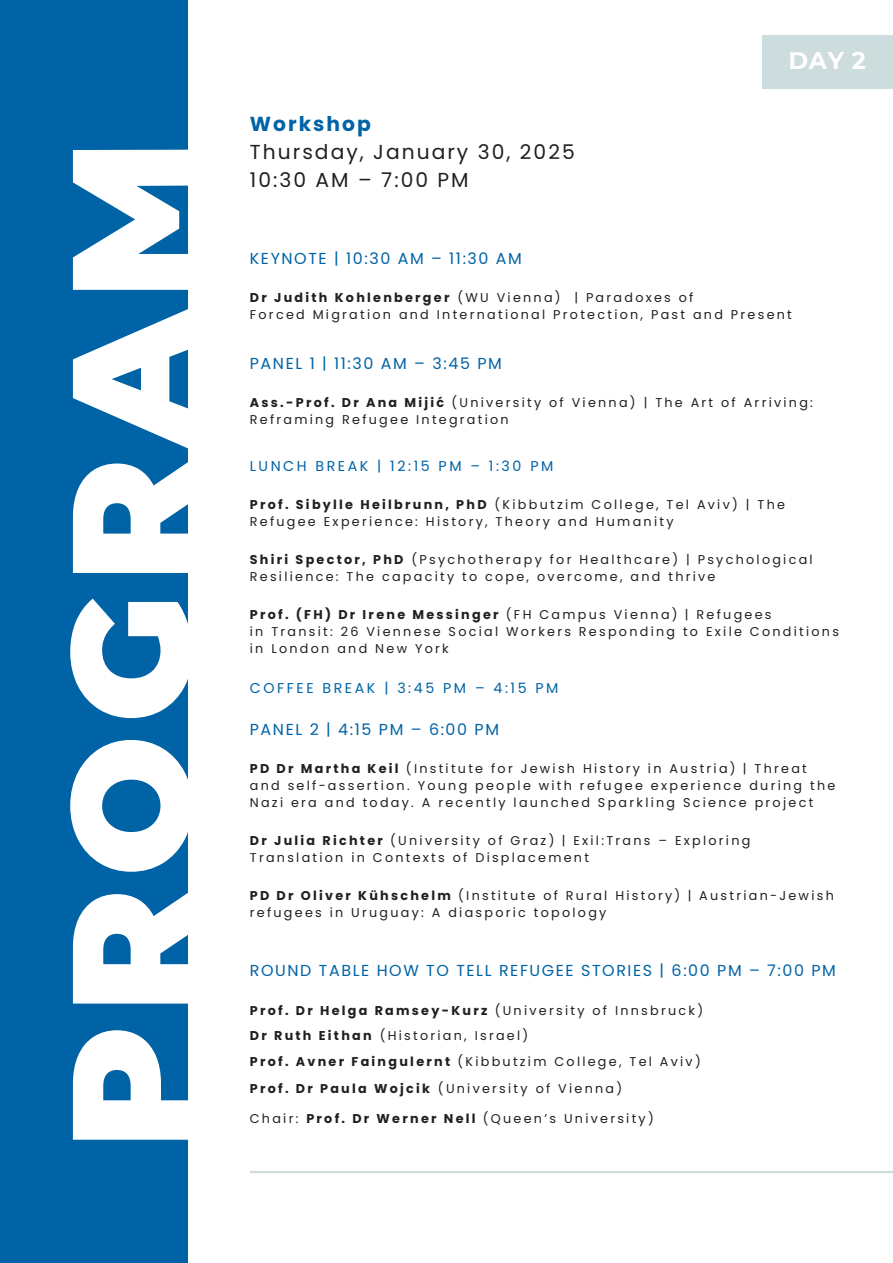
<style>
.page{position:relative;width:893px;height:1263px;background:#fff}
.page>*{position:absolute;margin:0;border:0;box-sizing:border-box;transform-origin:0 0}
.t1{font:900 166.8px "Montserrat";letter-spacing:.075em;color:#fff}
.t2{font:700 24px "Montserrat";color:#fff}
.t3{font:20.25px/28px "Poppins";letter-spacing:.1em;color:#202020}
.t4{font:15.9px "Poppins";letter-spacing:.1em;color:#0063a6}
.t5{font:14.25px "Poppins";letter-spacing:.18em;color:#0063a6}
.t6{font:12.75px "Poppins";letter-spacing:.18em;color:#202020}
.t7{font:700 12.75px "Poppins";letter-spacing:.18em;color:#202020}
.s1{font-weight:700;color:#0063a6}
.s2{font-weight:700}
.s3{font-weight:400}
</style>
<div class="page">
<div style="left:0;top:0;width:188px;height:1263px;background:#0063a6"></div>
<div style="left:762px;top:36px;width:131px;height:53px;background:#cddcdc"></div>
<hr style="left:250px;top:1171px;width:643px;height:2px;background:#cddcdc">
<h2 class="t1" style="left:28px;top:1149px;width:1010px;rotate:-90deg">PROGRAM</h2>
<p class="t3" style="left:250px;top:110px;width:326px"><span class="s1">Workshop<br></span>Thursday, January 30, 2025</p>
<p class="t3" style="left:250px;top:166px;width:220px">10:30 AM – 7:00 PM</p>
<h3 class="t4" style="left:250px;top:247px;width:274px">KEYNOTE | 10:30 AM – 11:30 AM</h3>
<h1 class="t2" style="left:789px;top:46px;width:79px">DAY 2</h1>
<p class="t6" style="left:250px;top:288px;width:445px"><span class="s2">Dr Judith Kohlenberger</span> (WU Vienna) | Paradoxes of</p>
<p class="t6" style="left:250px;top:305px;width:544px">Forced Migration and International Protection, Past and Present</p>
<p class="t4" style="left:250px;top:352px;width:253px">PANEL 1 | 11:30 AM – 3:45 PM</p>
<p class="t6" style="left:250px;top:394px;width:565px"><span class="s2">Ass.-Prof. Dr Ana Mijić</span> (University of Vienna) | The Art of Arriving:</p>
<p class="t6" style="left:250px;top:411px;width:260px">Reframing Refugee Integration</p>
<h5 class="t5" style="left:250px;top:456px;width:305px">LUNCH BREAK | 12:15 PM – 1:30 PM</h5>
<p class="t6" style="left:250px;top:496px;width:537px"><span class="s2">Prof. Sibylle Heilbrunn, PhD</span> (Kibbutzim College, Tel Aviv) | The</p>
<p class="t6" style="left:250px;top:513px;width:425px">Refugee Experience: History, Theory and Humanity</p>
<p class="t6" style="left:250px;top:551px;width:564px"><span class="s2">Shiri Spector, PhD</span> (Psychotherapy for Healthcare) | Psychological</p>
<p class="t6" style="left:250px;top:568px;width:467px">Resilience: The capacity to cope, overcome, and thrive</p>
<p class="t7" style="left:250px;top:606px;width:523px">Prof. (FH) Dr Irene Messinger <span class="s3">(FH Campus Vienna) | Refugees</span></p>
<p class="t6" style="left:250px;top:623px;width:591px">in Transit: 26 Viennese Social Workers Responding to Exile Conditions</p>
<p class="t6" style="left:250px;top:640px;width:200px">in London and New York</p>
<h5 class="t5" style="left:250px;top:678px;width:310px">COFFEE BREAK | 3:45 PM – 4:15 PM</h5>
<p class="t4" style="left:250px;top:718px;width:251px">PANEL 2 | 4:15 PM – 6:00 PM</p>
<p class="t6" style="left:250px;top:760px;width:558px"><span class="s2">PD Dr Martha Keil</span> (Institute for Jewish History in Austria) | Threat</p>
<p class="t6" style="left:250px;top:777px;width:587px">and self-assertion. Young people with refugee experience during the</p>
<p class="t6" style="left:250px;top:794px;width:565px">Nazi era and today. A recently launched Sparkling Science project</p>
<p class="t6" style="left:250px;top:832px;width:502px"><span class="s2">Dr Julia Richter</span> (University of Graz) | Exil:Trans – Exploring</p>
<p class="t6" style="left:250px;top:849px;width:341px">Translation in Contexts of Displacement</p>
<p class="t6" style="left:250px;top:887px;width:585px"><span class="s2">PD Dr Oliver Kühschelm</span> (Institute of Rural History) | Austrian-Jewish</p>
<p class="t6" style="left:250px;top:904px;width:358px">refugees in Uruguay: A diasporic topology</p>
<p class="t4" style="left:250px;top:959px;width:588px">ROUND TABLE HOW TO TELL REFUGEE STORIES | 6:00 PM – 7:00 PM</p>
<p class="t7" style="left:250px;top:1001px;width:455px">Prof. Dr Helga Ramsey-Kurz <span class="s3">(University of Innsbruck)</span></p>
<p class="t6" style="left:250px;top:1027px;width:280px"><span class="s2">Dr Ruth Eithan</span> (Historian, Israel)</p>
<p class="t6" style="left:250px;top:1052px;width:452px"><span class="s2">Prof. Avner Faingulernt</span> (Kibbutzim College, Tel Aviv)</p>
<p class="t6" style="left:250px;top:1080px;width:374px"><span class="s2">Prof. Dr Paula Wojcik</span> (University of Vienna)</p>
<p class="t6" style="left:250px;top:1109px;width:405px">Chair: <span class="s2">Prof. Dr Werner Nell</span> (Queen’s University)</p>
</div>
